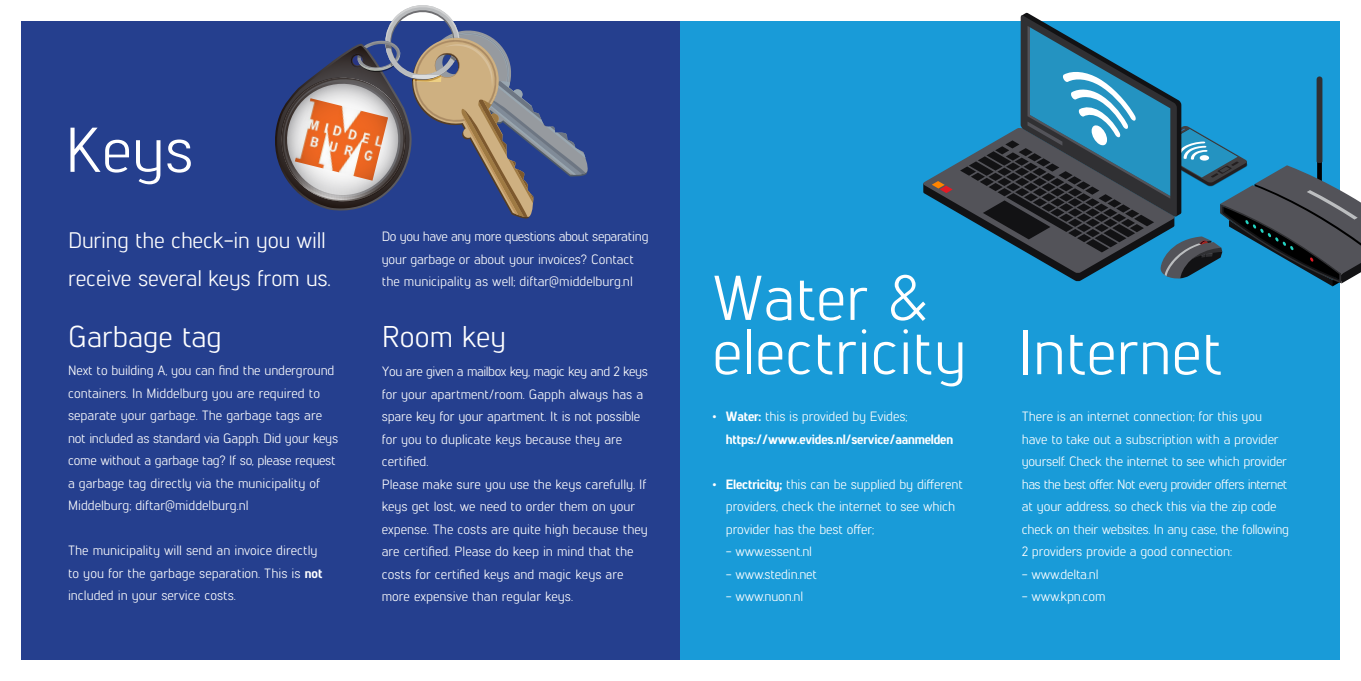
<style>
.page{position:relative;width:1361px;height:681px;background:#fff}
.page>*{position:absolute;margin:0;border:0;box-sizing:border-box;transform-origin:0 0}
.t1{font:63px "Lintel";color:#fff}
.t2{font:30px "Lintel";color:#fff}
.t3{font:22.5px/37.5px "Lintel";letter-spacing:-.01em;color:#fff}
.t4{font:13.5px/22.5px "Lintel";letter-spacing:-.01em;color:#fff}
.t5{font:800 13.5px "Lintel";letter-spacing:-.01em;color:#fff}
.s1{font-weight:800}
</style>
<div class="page">
<div style="left:21px;top:21px;width:1318px;height:638px;background:#253f8e"></div>
<div style="left:680px;top:21px;width:659px;height:638px;background:#199bd8"></div>
<svg style="left:275px;top:5px;width:313px;height:214px"></svg>
<img style="left:295px;top:98px;width:93px;height:83px">
<svg style="left:923px;top:13px;width:438px;height:273px"></svg>
<p class="t1" style="left:65px;top:107px;width:130px">Keys</p>
<p class="t3" style="left:68px;top:220px;width:264px">During the check-in you will receive several keys from us.</p>
<p class="t2" style="left:68px;top:316px;width:155px">Garbage tag</p>
<p class="t4" style="left:68px;top:358px;width:272px">Next to building A, you can find the underground containers. In Middelburg you are required to separate your garbage. The garbage tags are not included as standard via Gapph. Did your keys come without a garbage tag? If so, please request a garbage tag directly via the municipality of Middelburg; diftar@middelburg.nl</p>
<p class="t4" style="left:68px;top:538px;width:256px">The municipality will send an invoice directly to you for the garbage separation. This is <span class="s1">not </span>included in your service costs.</p>
<p class="t4" style="left:382px;top:224px;width:268px">Do you have any more questions about separating your garbage or about your invoices? Contact the municipality as well; diftar@middelburg.nl</p>
<p class="t2" style="left:382px;top:316px;width:126px">Room key</p>
<p class="t4" style="left:382px;top:359px;width:268px">You are given a mailbox key, magic key and 2 keys for your apartment/room. Gapph always has a spare key for your apartment. It is not possible for you to duplicate keys because they are certified.</p>
<p class="t4" style="left:382px;top:472px;width:268px">Please make sure you use the keys carefully. If keys get lost, we need to order them on your expense. The costs are quite high because they are certified. Please do keep in mind that the costs for certified keys and magic keys are more expensive than regular keys.</p>
<p class="t1" style="left:712px;top:255px;width:218px">Water &amp;</p>
<p class="t1" style="left:712px;top:309px;width:256px">electricity</p>
<p class="t4" style="left:712px;top:404px;width:196px">• <span class="s1">Water:</span> this is provided by Evides;</p>
<p class="t5" style="left:726px;top:429px;width:229px">https://www.evides.nl/service/aanmelden</p>
<p class="t4" style="left:726px;top:471px;width:239px;text-indent:-14px">• <span class="s1">Electricity;</span> this can be supplied by different providers, check the internet to see which provider has the best offer;</p>
<p class="t4" style="left:726px;top:539px;width:88px">- www.essent.nl</p>
<p class="t4" style="left:726px;top:561px;width:93px">- www.stedin.net</p>
<p class="t4" style="left:726px;top:584px;width:79px">- www.nuon.nl</p>
<p class="t1" style="left:1017px;top:309px;width:207px">Internet</p>
<p class="t4" style="left:1022px;top:404px;width:269px">There is an internet connection; for this you have to take out a subscription with a provider yourself. Check the internet to see which provider has the best offer. Not every provider offers internet at your address, so check this via the zip code check on their websites. In any case, the following 2 providers provide a good connection:</p>
<p class="t4" style="left:1022px;top:561px;width:78px">- www.delta.nl</p>
<p class="t4" style="left:1022px;top:584px;width:85px">- www.kpn.com</p>
</div>
